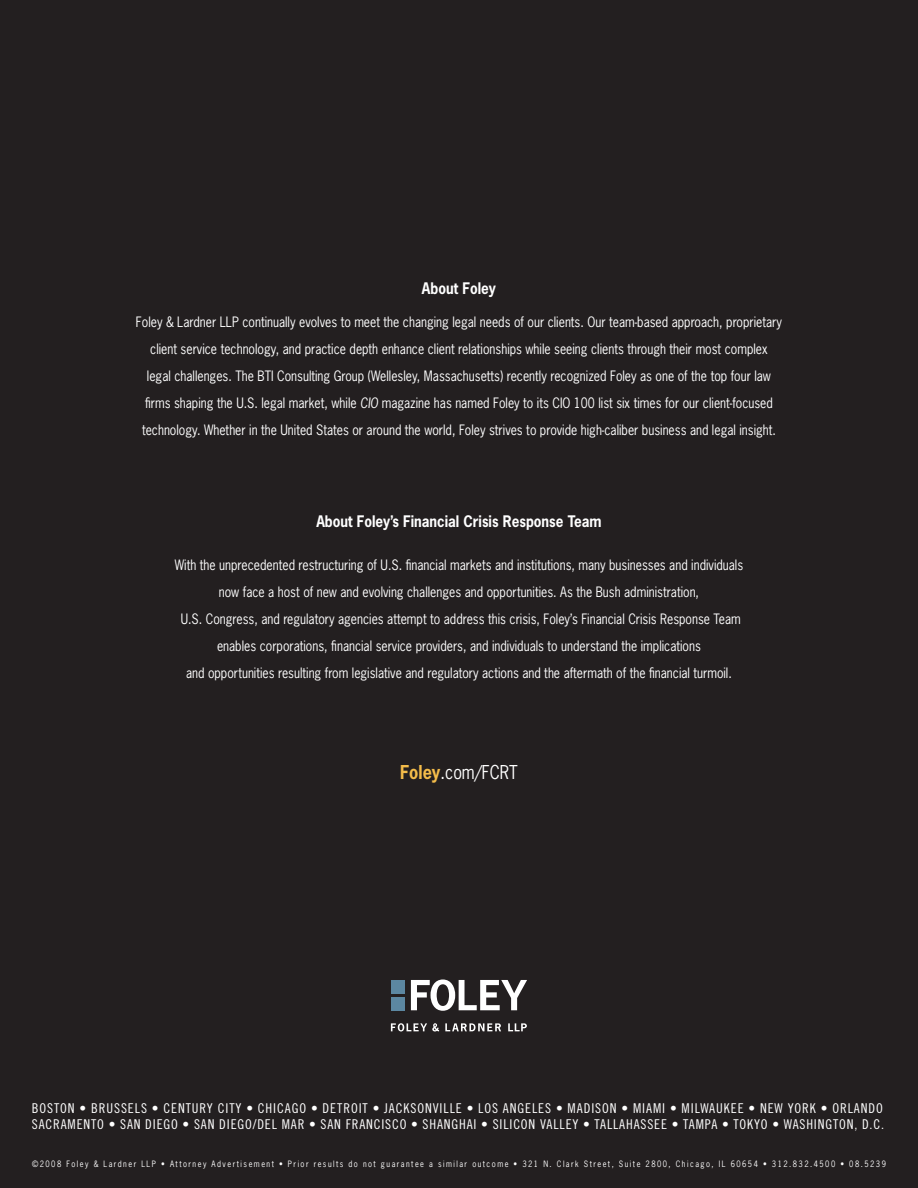
<style>
.page{position:relative;width:918px;height:1188px;background:#231f20}
.page>*{position:absolute;margin:0;border:0;box-sizing:border-box;transform-origin:0 0}
.t1{font:18px "News Gothic Std";color:#fff;scale:.9 1}
.t2{font:700 15px "News Gothic Std";color:#fff;scale:.9 1}
.t3{font:13.5px/27px "News Gothic Std";color:#fff;text-align:center;scale:.9 1}
.t4{font:13.5px/16.2px "Trade Gothic LT Std Cn 18";letter-spacing:.065em;color:#fff}
.t5{font:8.25px "News Gothic Std";letter-spacing:.2em;color:#fff;scale:.9 1}
.s1{font-style:italic}
.s2{font-weight:700;color:#f4bc4a}
</style>
<div class="page">
<svg style="left:391px;top:1023px;width:48px;height:8px"></svg>
<svg style="left:445px;top:1023px;width:56px;height:8px"></svg>
<svg style="left:508px;top:1023px;width:19px;height:8px"></svg>
<svg style="left:411px;top:980px;width:116px;height:31px"></svg>
<div style="left:391px;top:980px;width:13px;height:13px;background:#5c87a1"></div>
<div style="left:391px;top:997px;width:13px;height:13px;background:#5c87a1"></div>
<p class="t2" style="left:422px;top:279px;width:84px">About Foley</p>
<p class="t3" style="left:136px;top:308px;width:719px">Foley &amp; Lardner LLP continually evolves to meet the changing legal needs of our clients. Our team-based approach, proprietary client service technology, and practice depth enhance client relationships while seeing clients through their most complex<br>legal challenges. The BTI Consulting Group (Wellesley, Massachusetts) recently recognized Foley as one of the top four law firms shaping the U.S. legal market, while <span class="s1">CIO</span> magazine has named Foley to its CIO 100 list six times for our client-focused technology. Whether in the United States or around the world, Foley strives to provide high-caliber business and legal insight.</p>
<p class="t2" style="left:316px;top:512px;width:318px">About Foley’s Financial Crisis Response Team</p>
<p class="t3" style="left:175px;top:552px;width:633px">With the unprecedented restructuring of U.S. financial markets and institutions, many businesses and individuals now face a host of new and evolving challenges and opportunities. As the Bush administration,<br>U.S. Congress, and regulatory agencies attempt to address this crisis, Foley’s Financial Crisis Response Team enables corporations, financial service providers, and individuals to understand the implications<br>and opportunities resulting from legislative and regulatory actions and the aftermath of the financial turmoil.</p>
<h1 class="t1" style="left:400px;top:761px;width:132px"><span class="s2">Foley</span>.com/FCRT</h1>
<p class="t4" style="left:32px;top:1100px;width:852px;text-indent:175px">Y CITY • CHICAGO • DETROIT • JACKSONVILLE • LOS ANGELES • MADISON • MIAM I • MILWAUKEE • NEW YORK • ORLANDO<br>SACRAMENTO • SAN DIEGO • SAN DIEGO/DEL MAR • SAN FRANCISCO • SHANGHA</p>
<p class="t4" style="left:32px;top:1100px;width:147px">BOSTON • BRUSSELS • CENTUR</p>
<p class="t4" style="left:474px;top:1116px;width:412px">I • SILICON VALLEY • TALLAHASSEE • TAMPA • TOKYO • WASHINGTON, D.C.</p>
<p class="t5" style="left:32px;top:1159px;width:950px">©2008 Foley &amp; Lardner LLP • Attorney Advertisement • Prior results do not guarantee a similar outcome • 321 N. Clark Street, Suite 2800, Chicago, IL 60654 • 312.832.4500 • 08.5239</p>
</div>
